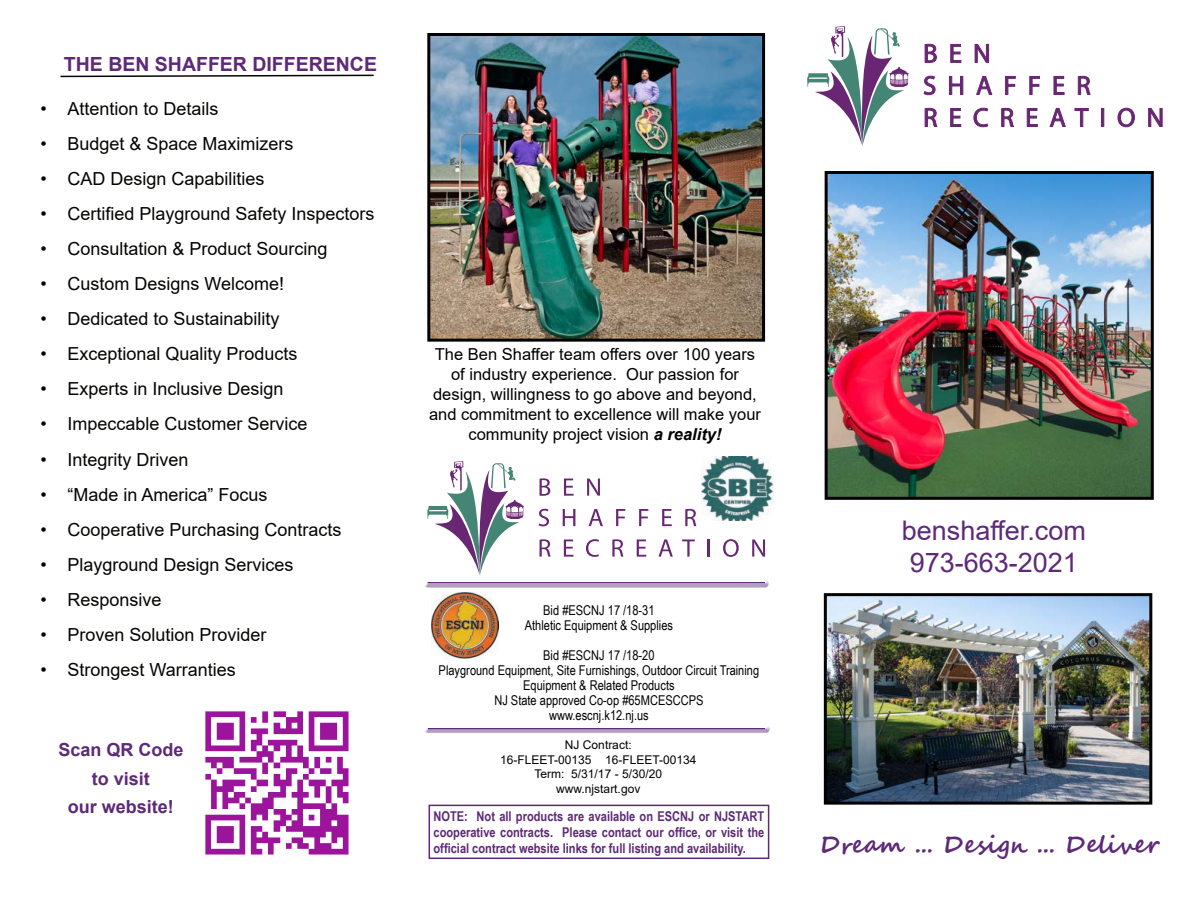
<style>
.page{position:relative;width:1188px;height:918px;background:#fff}
.page>*{position:absolute;margin:0;border:0;box-sizing:border-box;transform-origin:0 0}
.t1{font:27px "Arial";color:#5d2978}
.t2{font:700 24px "Segoe Script";color:#5d2978}
.t3{font:700 19.5px "Arial";color:#5d2978}
.t4{font:18px "Arial";color:#040503}
.t5{font:700 18px "Arial";color:#5d2978}
.t6{font:16.5px/19.8px "Arial";color:#000;text-align:center}
.t7{font:13.5px/15px "Arial Narrow";color:#000;text-align:center}
.t8{font:700 13.5px/16.2px "Arial Narrow";color:#5d2978;text-align:justify}
.t9{font:12px "Arial";color:#000}
.s1{font-weight:700;font-style:italic}
</style>
<div class="page">
<svg style="left:60px;top:74px;width:314px;height:4px"></svg>
<img style="left:431px;top:37px;width:330px;height:301px">
<div style="left:427px;top:33px;width:338px;height:309px;border:3px solid #000"></div>
<img style="left:829px;top:175px;width:321px;height:321px">
<div style="left:825px;top:171px;width:329px;height:329px;border:3px solid #000"></div>
<img style="left:828px;top:597px;width:320px;height:204px">
<div style="left:824px;top:593px;width:328px;height:212px;border:3px solid #000"></div>
<img style="left:701px;top:456px;width:72px;height:64px">
<svg style="left:540px;top:478px;width:10px;height:18px"></svg>
<svg style="left:564px;top:479px;width:10px;height:17px"></svg>
<svg style="left:587px;top:479px;width:13px;height:17px"></svg>
<svg style="left:539px;top:509px;width:10px;height:17px"></svg>
<svg style="left:563px;top:509px;width:12px;height:17px"></svg>
<svg style="left:589px;top:509px;width:14px;height:17px"></svg>
<svg style="left:616px;top:509px;width:9px;height:17px"></svg>
<svg style="left:639px;top:509px;width:9px;height:17px"></svg>
<svg style="left:662px;top:509px;width:10px;height:17px"></svg>
<svg style="left:685px;top:509px;width:11px;height:17px"></svg>
<svg style="left:540px;top:539px;width:11px;height:18px"></svg>
<svg style="left:564px;top:540px;width:9px;height:17px"></svg>
<svg style="left:586px;top:539px;width:13px;height:18px"></svg>
<svg style="left:612px;top:539px;width:12px;height:18px"></svg>
<svg style="left:637px;top:540px;width:9px;height:17px"></svg>
<svg style="left:659px;top:539px;width:14px;height:18px"></svg>
<svg style="left:682px;top:539px;width:13px;height:18px"></svg>
<hr style="left:707px;top:539px;width:3px;height:18px;background:#692773">
<svg style="left:723px;top:539px;width:16px;height:18px"></svg>
<svg style="left:752px;top:539px;width:13px;height:18px"></svg>
<svg style="left:427px;top:461px;width:97px;height:111px"></svg>
<div style="left:417px;top:572px;width:357px;height:20px;background:#231f20;opacity:.5"></div>
<svg style="left:924px;top:44px;width:13px;height:19px"></svg>
<svg style="left:950px;top:44px;width:12px;height:19px"></svg>
<svg style="left:974px;top:44px;width:15px;height:19px"></svg>
<svg style="left:923px;top:75px;width:13px;height:20px"></svg>
<svg style="left:949px;top:76px;width:15px;height:19px"></svg>
<svg style="left:976px;top:75px;width:17px;height:20px"></svg>
<svg style="left:1005px;top:76px;width:11px;height:19px"></svg>
<svg style="left:1029px;top:76px;width:11px;height:19px"></svg>
<svg style="left:1053px;top:76px;width:12px;height:19px"></svg>
<svg style="left:1077px;top:76px;width:14px;height:19px"></svg>
<svg style="left:924px;top:108px;width:14px;height:19px"></svg>
<svg style="left:950px;top:108px;width:11px;height:19px"></svg>
<svg style="left:973px;top:107px;width:16px;height:20px"></svg>
<svg style="left:1001px;top:108px;width:13px;height:19px"></svg>
<svg style="left:1027px;top:108px;width:11px;height:19px"></svg>
<svg style="left:1049px;top:108px;width:17px;height:19px"></svg>
<svg style="left:1074px;top:108px;width:15px;height:19px"></svg>
<div style="left:1101px;top:108px;width:3px;height:19px;background:#692773;border:1px solid #692773"></div>
<svg style="left:1117px;top:108px;width:18px;height:19px"></svg>
<svg style="left:1148px;top:108px;width:14px;height:19px"></svg>
<svg style="left:807px;top:26px;width:102px;height:120px"></svg>
<div style="left:429px;top:805px;width:340px;height:54px;border:2px solid #5d2978"></div>
<img style="left:432px;top:592px;width:67px;height:67px">
<div style="left:417px;top:717px;width:357px;height:21px;background:#231f20;opacity:.5"></div>
<img style="left:205px;top:711px;width:144px;height:144px">
<p class="t3" style="left:64px;top:51px;width:315px">THE BEN SHAFFER DIFFERENCE</p>
<p class="t4" style="left:40px;top:96px;width:180px">• Attention to Details</p>
<p class="t4" style="left:40px;top:131px;width:255px">• Budget &amp; Space Maximizers</p>
<p class="t4" style="left:40px;top:166px;width:226px">• CAD Design Capabilities</p>
<p class="t4" style="left:40px;top:201px;width:336px">• Certified Playground Safety Inspectors</p>
<p class="t4" style="left:40px;top:236px;width:289px">• Consultation &amp; Product Sourcing</p>
<p class="t4" style="left:40px;top:271px;width:245px">• Custom Designs Welcome!</p>
<p class="t4" style="left:40px;top:306px;width:241px">• Dedicated to Sustainability</p>
<p class="t4" style="left:40px;top:342px;width:259px">• Exceptional Quality Products</p>
<p class="t4" style="left:40px;top:377px;width:245px">• Experts in Inclusive Design</p>
<p class="t4" style="left:40px;top:412px;width:269px">• Impeccable Customer Service</p>
<p class="t4" style="left:40px;top:447px;width:150px">• Integrity Driven</p>
<p class="t4" style="left:40px;top:482px;width:229px">• “Made in America” Focus</p>
<p class="t4" style="left:40px;top:517px;width:303px">• Cooperative Purchasing Contracts</p>
<p class="t4" style="left:40px;top:552px;width:255px">• Playground Design Services</p>
<p class="t4" style="left:40px;top:587px;width:123px">• Responsive</p>
<p class="t4" style="left:40px;top:622px;width:228px">• Proven Solution Provider</p>
<p class="t4" style="left:40px;top:657px;width:197px">• Strongest Warranties</p>
<p class="t5" style="left:58px;top:737px;width:127px">Scan QR Code</p>
<p class="t5" style="left:92px;top:766px;width:60px">to visit</p>
<p class="t5" style="left:68px;top:794px;width:108px">our website!</p>
<p class="t6" style="left:429px;top:345px;width:333px">The Ben Shaffer team offers over 100 years of industry experience. Our passion for design, willingness to go above and beyond, and commitment to excellence will make your community project vision <span class="s1">a reality!</span></p>
<p class="t7" style="left:543px;top:602px;width:113px">Bid #ESCNJ 17 /18-31</p>
<p class="t7" style="left:525px;top:617px;width:150px">Athletic Equipment &amp; Supplies</p>
<p class="t7" style="left:543px;top:647px;width:113px">Bid #ESCNJ 17 /18-20</p>
<p class="t7" style="left:439px;top:662px;width:322px">Playground Equipment, Site Furnishings, Outdoor Circuit Training<br>Equipment &amp; Related Products</p>
<p class="t7" style="left:494px;top:692px;width:211px">NJ State approved Co-op #65MCESCCPS</p>
<p class="t7" style="left:549px;top:707px;width:101px">www.escnj.k12.nj.us</p>
<p class="t9" style="left:565px;top:737px;width:68px">NJ Contract:</p>
<p class="t9" style="left:500px;top:751px;width:198px">16-FLEET-00135 16-FLEET-00134</p>
<p class="t9" style="left:535px;top:766px;width:129px">Term: 5/31/17 - 5/30/20</p>
<p class="t9" style="left:556px;top:780px;width:86px">www.njstart.gov</p>
<p class="t8" style="left:434px;top:807px;width:332px">NOTE: Not all products are available on ESCNJ or NJSTART cooperative contracts. Please contact our office, or visit the official contract website links for full listing and availability.</p>
<p class="t1" style="left:902px;top:512px;width:186px">benshaffer.com</p>
<p class="t1" style="left:910px;top:544px;width:170px">973-663-2021</p>
<p class="t2" style="left:820px;top:825px;width:340px">Dream ... Design ... Deliver</p>
</div>
